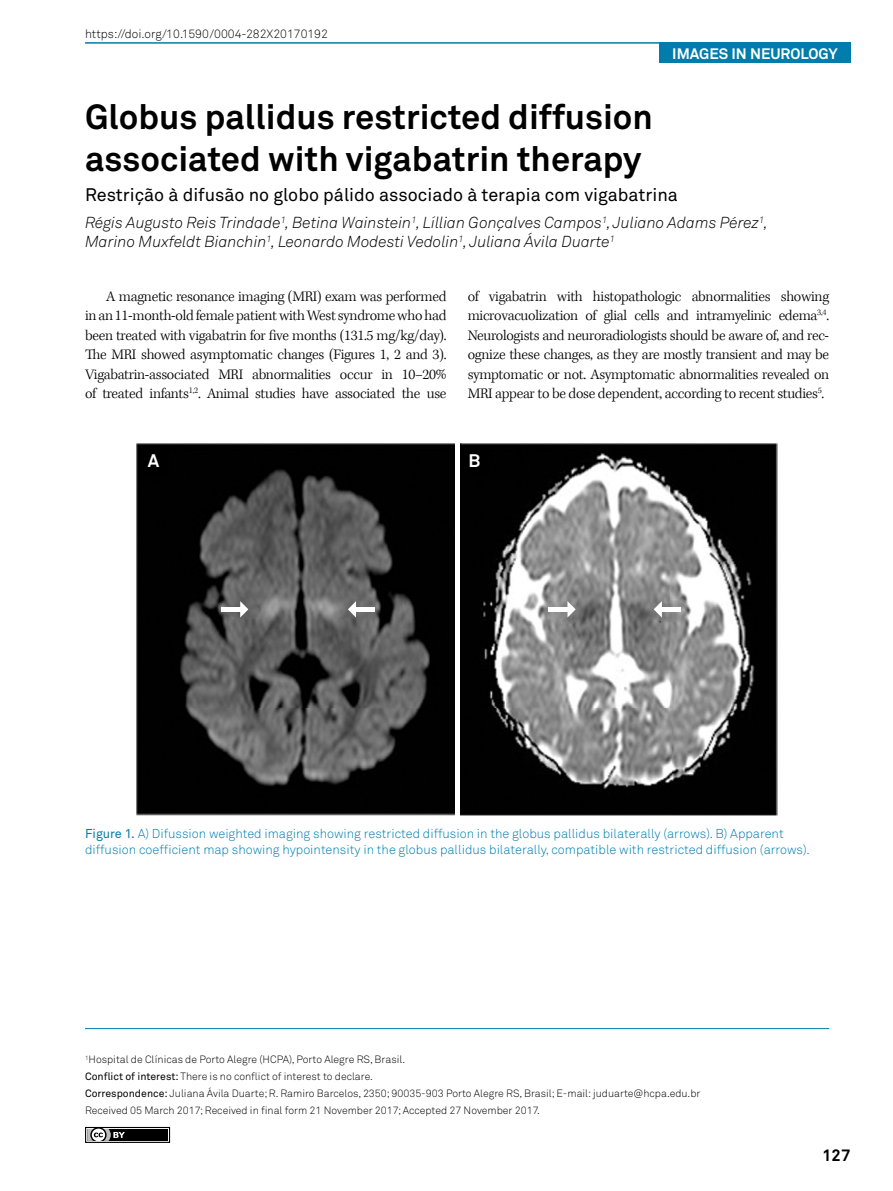
<style>
.page{position:relative;width:893px;height:1191px;background:#fff}
.page>*{position:absolute;margin:0;border:0;box-sizing:border-box;transform-origin:0 0}
.t1{font:700 34.5px/41.4px "Akkurat Pro";color:#000}
.t2{font:18px "Akkurat Pro";color:#000}
.t3{font:700 18px "Akkurat Pro";color:#fff}
.t4{font:700 16.5px "Akkurat Pro";color:#000}
.t5{font:italic 15.75px/18.9px "Akkurat Light Pro";color:#000}
.t6{font:300 15px/19.5px "Kepler Std";letter-spacing:-.02em;color:#000;text-align:justify}
.t7{font:700 15px "Akkurat Pro";color:#fff}
.t8{font:12.75px/15.3px "Akkurat Light Pro";color:#007dac}
.t9{font:12px "Akkurat Light Pro";color:#000}
.t10{font:10.5px/16.8px "Akkurat Light Pro";color:#000}
.s1{font-family:"Akkurat Pro"}
</style>
<div class="page">
<hr style="left:85px;top:42px;width:765px;height:2px;background:#007dac">
<div style="left:659px;top:43px;width:191px;height:20px;background:#007dac"></div>
<svg style="left:87px;top:1140px;width:81px;height:1px"></svg>
<div style="left:85px;top:1127px;width:85px;height:16px;border:1px solid #000"></div>
<div style="left:87px;top:1129px;width:81px;height:11px;background:#000"></div>
<svg style="left:87px;top:1129px;width:38px;height:11px"></svg>
<hr style="left:85px;top:1028px;width:744px;height:1px;background:#007dac">
<img style="left:137px;top:443px;width:641px;height:372px">
<hr style="left:221px;top:607px;width:20px;height:4px;background:#fff">
<svg style="left:240px;top:601px;width:8px;height:16px"></svg>
<hr style="left:548px;top:607px;width:21px;height:4px;background:#fff">
<svg style="left:567px;top:601px;width:9px;height:16px"></svg>
<hr style="left:355px;top:607px;width:20px;height:4px;background:#fff">
<svg style="left:348px;top:601px;width:8px;height:16px"></svg>
<hr style="left:661px;top:607px;width:20px;height:4px;background:#fff">
<svg style="left:654px;top:601px;width:8px;height:16px"></svg>
<div style="left:139px;top:445px;width:30px;height:30px;background:#000"></div>
<div style="left:459px;top:445px;width:30px;height:30px;background:#000"></div>
<hr style="left:455px;top:443px;width:4px;height:372px;background:#fff">
<p class="t9" style="left:85px;top:27px;width:244px">https://doi.org/10.1590/0004-282X20170192</p>
<p class="t7" style="left:672px;top:44px;width:167px">IMAGES IN NEUROLOGY</p>
<h1 class="t1" style="left:85px;top:97px;width:569px">Globus pallidus restricted diffusion associated with vigabatrin therapy</h1>
<p class="t2" style="left:85px;top:184px;width:594px">Restrição à difusão no globo pálido associado à terapia com vigabatrina</p>
<p class="t5" style="left:85px;top:213px;width:684px">Régis Augusto Reis Trindade<sup>1</sup>, Betina Wainstein<sup>1</sup>, Líllian Gonçalves Campos<sup>1</sup>, Juliano Adams Pérez<sup>1</sup>,<br>Marino Muxfeldt Bianchin<sup>1</sup>, Leonardo Modesti Vedolin<sup>1</sup>, Juliana Ávila Duarte<sup>1</sup></p>
<p class="t6" style="left:85px;top:287px;width:363px;text-indent:21px">A magnetic resonance imaging (MRI) exam was performed in an 11-month-old female patient with West syndrome who had been treated with vigabatrin for five months (131.5 mg/kg/day).<br>The MRI showed asymptomatic changes (Figures 1, 2 and 3).<br>Vigabatrin-associated MRI abnormalities occur in 10–20% of treated infants<sup>1,2</sup>. Animal studies have associated the use</p>
<p class="t6" style="left:468px;top:287px;width:363px">of vigabatrin with histopathologic abnormalities showing microvacuolization of glial cells and intramyelinic edema<sup>3,4</sup>.<br>Neurologists and neuroradiologists should be aware of, and rec&shy;ognize these changes, as they are mostly transient and may be symptomatic or not. Asymptomatic abnormalities revealed on MRI appear to be dose dependent, according to recent studies<sup>5</sup>.</p>
<p class="t3" style="left:148px;top:449px;width:13px">A</p>
<p class="t3" style="left:468px;top:449px;width:13px">B</p>
<p class="t8" style="left:85px;top:826px;width:726px"><span class="s1">Figure 1.</span> A) Difussion weighted imaging showing restricted diffusion in the globus pallidus bilaterally (arrows). B) Apparent diffusion coefficient map showing hypointensity in the globus pallidus bilaterally, compatible with restricted diffusion (arrows).</p>
<p class="t10" style="left:85px;top:1051px;width:617px"><sup>1</sup>Hospital de Clínicas de Porto Alegre (HCPA), Porto Alegre RS, Brasil.<br><span class="s1">Conflict of interest:</span> There is no conflict of interest to declare.<br><span class="s1">Correspondence:</span> Juliana Ávila Duarte; R. Ramiro Barcelos, 2350; 90035-903 Porto Alegre RS, Brasil; E-mail: juduarte@hcpa.edu.br Received 05 March 2017; Received in final form 21 November 2017; Accepted 27 November 2017.</p>
<p class="t4" style="left:822px;top:1145px;width:30px">127</p>
</div>
